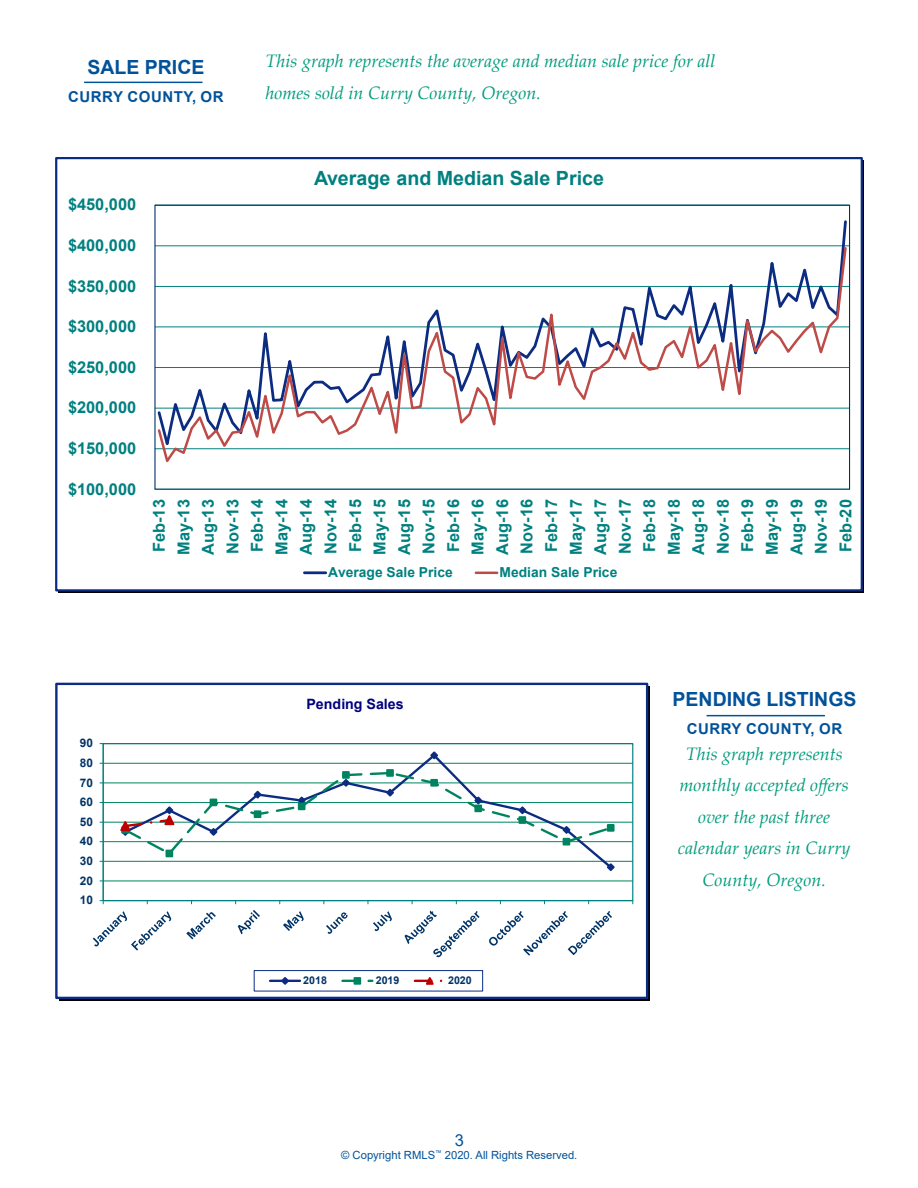
<style>
.page{position:relative;width:918px;height:1188px;background:#fff}
.page>*{position:absolute;margin:0;border:0;box-sizing:border-box;transform-origin:0 0}
.t1{font:700 19.65px "Arial";color:#008080}
.t2{font:700 19.5px "Arial";color:#01529a}
.RMLS_Graph_Text{font:italic 18px/31.5px "Palatino Linotype";color:#009c7d;text-align:center}
.t3{font:700 16.5px/24.5px "Arial";color:#008080}
.t4{font:16.5px "Arial";color:#01539c}
.t5{font:700 16.35px/24.5px "Arial";color:#008080;text-align:justify}
.Location{font:700 15px "Arial";letter-spacing:.035em;color:#01529a}
.t6{font:700 14.25px "Arial";color:#000080}
.t7{font:700 13.8px "Arial";letter-spacing:.005em;color:#008080}
.t8{font:700 11.85px "Arial";color:#036}
.t9{font:11.25px "Arial";color:#01539c}
.t10{font:700 10.65px "Arial";letter-spacing:.005em;color:#036}
</style>
<div class="page">
<hr style="left:84px;top:82px;width:118px;height:1px;background:#01539c">
<hr style="left:707px;top:715px;width:118px;height:1px;background:#01539c">
<hr style="left:103px;top:881px;width:530px;height:1px;background:#008460">
<hr style="left:103px;top:861px;width:530px;height:1px;background:#008460">
<hr style="left:103px;top:841px;width:530px;height:1px;background:#008460">
<hr style="left:103px;top:822px;width:530px;height:1px;background:#008460">
<hr style="left:103px;top:802px;width:530px;height:1px;background:#008460">
<hr style="left:103px;top:783px;width:530px;height:1px;background:#008460">
<hr style="left:103px;top:763px;width:530px;height:1px;background:#008460">
<div style="left:103px;top:743px;width:530px;height:158px;border:1px solid #008080"></div>
<hr style="left:103px;top:744px;width:1px;height:157px;background:#008080">
<hr style="left:103px;top:900px;width:530px;height:1px;background:#008080">
<svg style="left:122px;top:758px;width:492px;height:106px"></svg>
<svg style="left:429px;top:751px;width:11px;height:10px"></svg>
<svg style="left:605px;top:862px;width:10px;height:9px"></svg>
<div style="left:166px;top:850px;width:7px;height:7px;border:2px solid #008460"></div>
<div style="left:386px;top:769px;width:8px;height:8px;border:2px solid #008460"></div>
<svg style="left:118px;top:770px;width:496px;height:86px"></svg>
<svg style="left:93px;top:911px;width:78px;height:40px"></svg>
<svg style="left:186px;top:912px;width:30px;height:27px"></svg>
<svg style="left:238px;top:910px;width:22px;height:24px"></svg>
<svg style="left:283px;top:911px;width:21px;height:20px"></svg>
<svg style="left:326px;top:912px;width:22px;height:22px"></svg>
<svg style="left:373px;top:911px;width:19px;height:20px"></svg>
<svg style="left:405px;top:910px;width:75px;height:47px"></svg>
<svg style="left:489px;top:911px;width:123px;height:45px"></svg>
<div style="left:254px;top:970px;width:229px;height:21px;border:1px solid #0c2c82"></div>
<hr style="left:270px;top:980px;width:30px;height:2px;background:#0c2c82">
<svg style="left:279px;top:977px;width:12px;height:8px"></svg>
<svg style="left:342px;top:978px;width:30px;height:6px"></svg>
<div style="left:354px;top:977px;width:7px;height:8px;border:2px solid #008460"></div>
<svg style="left:415px;top:977px;width:28px;height:8px"></svg>
<div style="left:55px;top:683px;width:593px;height:316px;border:2px solid #0c2c82"></div>
<hr style="left:155px;top:489px;width:695px;height:1px;background:#008080">
<svg style="left:156px;top:245px;width:692px;height:217px"></svg>
<hr style="left:304px;top:571px;width:22px;height:3px;background:#0c2c82">
<hr style="left:476px;top:572px;width:21px;height:2px;background:#be4b48">
<div style="left:55px;top:157px;width:808px;height:435px;border:2px solid #0c2c82"></div>
<p class="t2" style="left:87px;top:54px;width:119px">SALE PRICE</p>
<p class="Location" style="left:68px;top:86px;width:157px">CURRY COUNTY, OR</p>
<p class="t5" style="left:68px;top:193px;width:70px">$450,000</p>
<p class="t5" style="left:68px;top:233px;width:70px">$400,000</p>
<p class="t5" style="left:68px;top:274px;width:70px">$350,000</p>
<p class="t5" style="left:68px;top:314px;width:70px">$300,000</p>
<p class="t5" style="left:68px;top:355px;width:70px">$250,000</p>
<p class="t5" style="left:68px;top:396px;width:70px">$200,000</p>
<p class="t5" style="left:68px;top:436px;width:70px">$150,000</p>
<p class="t5" style="left:68px;top:477px;width:70px">$100,000</p>
<p class="RMLS_Graph_Text" style="left:266px;top:45px;width:452px">This graph represents the average and median sale price for all</p>
<p class="RMLS_Graph_Text" style="left:266px;top:76px;width:277px">homes sold in Curry County, Oregon.</p>
<p class="t1" style="left:314px;top:164px;width:291px">Average and Median Sale Price</p>
<p class="t5" style="left:147px;top:555px;width:57px;rotate:-90deg">Feb-13<br>May-13<br>Aug-13<br>Nov-13<br>Feb-14<br>May-14<br>Aug-14</p>
<p class="t3" style="left:319px;top:554px;width:56px;rotate:-90deg">Nov-14<br>Feb-15</p>
<p class="t5" style="left:368px;top:555px;width:57px;rotate:-90deg">May-15<br>Aug-15<br>Nov-15<br>Feb-16<br>May-16<br>Aug-16<br>Nov-16<br>Feb-17<br>May-17<br>Aug-17<br>Nov-17<br>Feb-18<br>May-18<br>Aug-18<br>Nov-18<br>Feb-19<br>May-19<br>Aug-19<br>Nov-19<br>Feb-20</p>
<p class="t8" style="left:80px;top:735px;width:15px">90</p>
<p class="t8" style="left:80px;top:754px;width:15px">80</p>
<p class="t8" style="left:80px;top:774px;width:15px">70</p>
<p class="t8" style="left:80px;top:794px;width:15px">60</p>
<p class="t8" style="left:80px;top:813px;width:15px">50</p>
<p class="t8" style="left:80px;top:833px;width:15px">40</p>
<p class="t8" style="left:80px;top:853px;width:15px">30</p>
<p class="t8" style="left:80px;top:872px;width:15px">20</p>
<p class="t8" style="left:80px;top:892px;width:15px">10</p>
<p class="t7" style="left:328px;top:563px;width:126px">Average Sale Price</p>
<p class="t7" style="left:500px;top:563px;width:119px">Median Sale Price</p>
<p class="t6" style="left:306px;top:694px;width:99px">Pending Sales</p>
<p class="t10" style="left:303px;top:973px;width:25px">2018</p>
<p class="t10" style="left:376px;top:973px;width:25px">2019</p>
<p class="t10" style="left:448px;top:973px;width:25px">2020</p>
<p class="t2" style="left:673px;top:685px;width:185px">PENDING LISTINGS</p>
<p class="Location" style="left:687px;top:718px;width:157px">CURRY COUNTY, OR</p>
<p class="RMLS_Graph_Text" style="left:678px;top:737px;width:174px">This graph represents monthly accepted offers over the past three calendar years in Curry<br>County, Oregon.</p>
<p class="t4" style="left:455px;top:1129px;width:11px">3</p>
<p class="t9" style="left:341px;top:1147px;width:238px">© Copyright RMLS<sup>™</sup> 2020. All Rights Reserved.</p>
</div>
